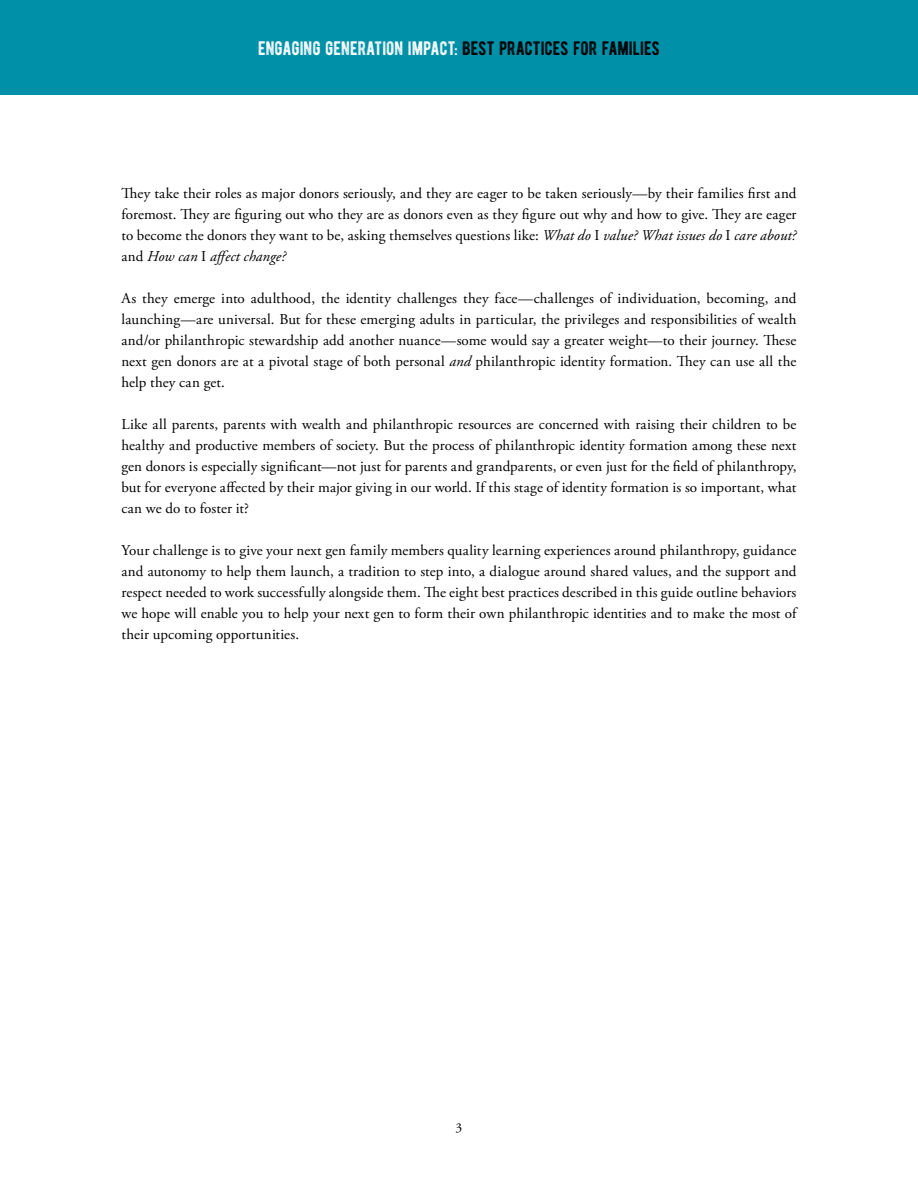
<style>
.page{position:relative;width:918px;height:1188px;background:#fff}
.page>*{position:absolute;margin:0;border:0;box-sizing:border-box;transform-origin:0 0}
.t1{font:19.5px "BERNIERDISTRESSED";color:#fff}
.t2{font:15px/21px "Adobe Garamond Pro";letter-spacing:.005em;color:#000;text-align:justify}
.t3{font:13.5px "Adobe Garamond Pro";color:#000}
.s1{color:#000}
.s2{font-style:italic}
</style>
<div class="page">
<div style="left:0;top:0;width:918px;height:94px;background:#0090a8"></div>
<h1 class="t1" style="left:258px;top:32px;width:403px">ENGAGING GENERATION IMPACT: <span class="s1">BEST PRACTICES FOR FAMILIES</span></h1>
<p class="t2" style="left:122px;top:184px;width:677px">They take their roles as major donors seriously, and they are eager to be taken seriously—by their families first and foremost. They are figuring out who they are as donors even as they figure out why and how to give. They are eager to become the donors they want to be, asking themselves questions like: <span class="s2">What do</span> I <span class="s2">value? What issues do</span> I <span class="s2">care about? </span>and <span class="s2">How can</span> I <span class="s2">affect change?</span></p>
<p class="t2" style="left:122px;top:289px;width:677px">As they emerge into adulthood, the identity challenges they face—challenges of individuation, becoming, and launching—are universal. But for these emerging adults in particular, the privileges and responsibilities of wealth and/or philanthropic stewardship add another nuance—some would say a greater weight—to their journey. These next gen donors are at a pivotal stage of both personal <span class="s2">and</span> philanthropic identity formation. They can use all the help they can get.</p>
<p class="t2" style="left:122px;top:415px;width:677px">Like all parents, parents with wealth and philanthropic resources are concerned with raising their children to be healthy and productive members of society. But the process of philanthropic identity formation among these next gen donors is especially significant—not just for parents and grandparents, or even just for the field of philanthropy, but for everyone affected by their major giving in our world. If this stage of identity formation is so important, what can we do to foster it?</p>
<p class="t2" style="left:122px;top:541px;width:676px">Your challenge is to give your next gen family members quality learning experiences around philanthropy, guidance and autonomy to help them launch, a tradition to step into, a dialogue around shared values, and the support and respect needed to work successfully alongside them. The eight best practices described in this guide outline behaviors we hope will enable you to help your next gen to form their own philanthropic identities and to make the most of their upcoming opportunities.</p>
<p class="t3" style="left:456px;top:1119px;width:8px">3</p>
</div>
